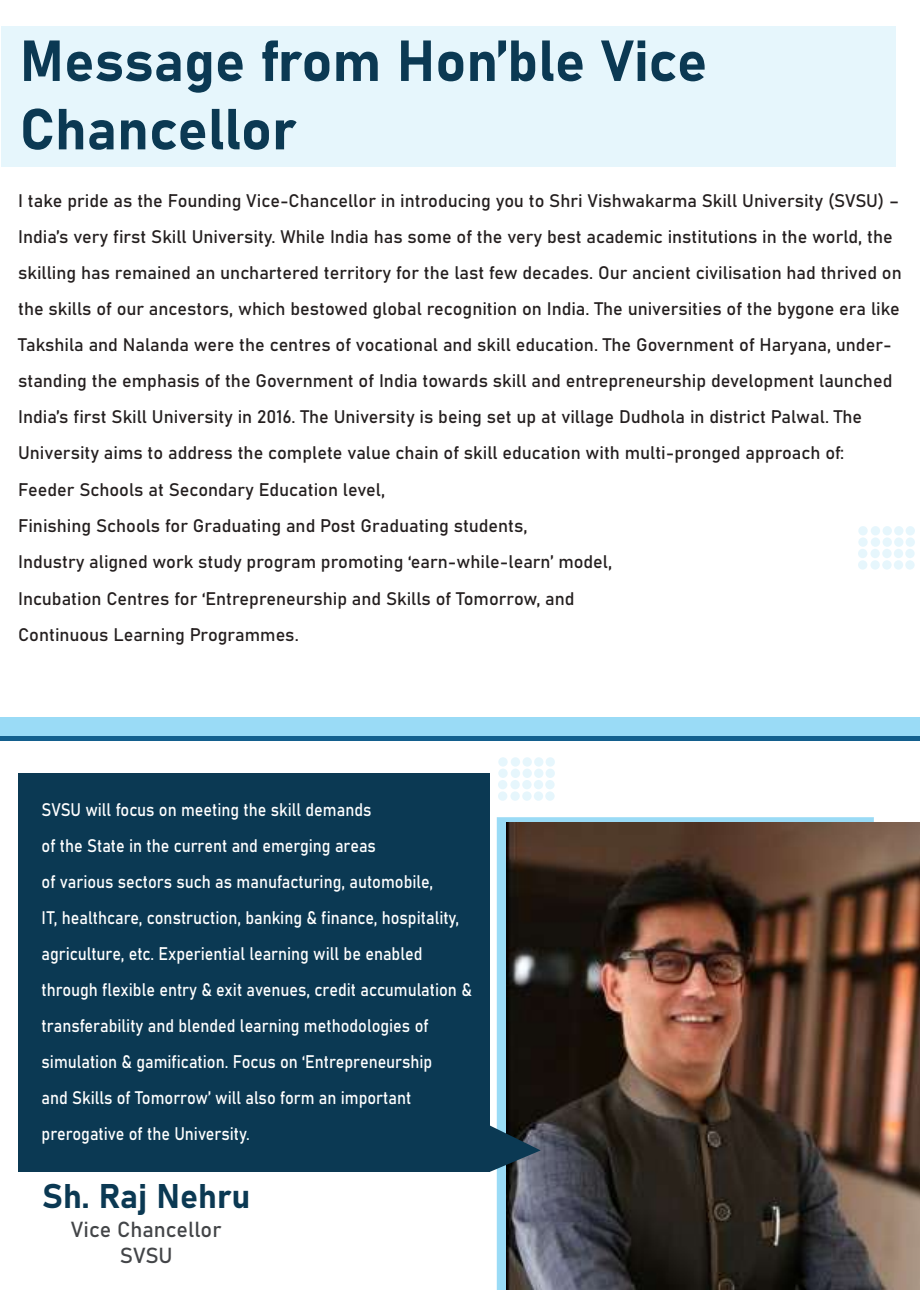
<style>
.page{position:relative;width:920px;height:1290px;background:#fff}
.page>*{position:absolute;margin:0;border:0;box-sizing:border-box;transform-origin:0 0}
.t1{font:57px/68.4px "Bahnschrift";color:#0b3953}
.t2{font:33.75px "Bahnschrift";color:#0b3953}
.t3{font:21.45px "Bahnschrift";color:#434548}
.t4{font:18px/36px "Bahnschrift";color:#241f1f}
.t5{font:18px/36px "Bahnschrift";color:#fff;scale:.9 1}
</style>
<div class="page">
<div style="left:2px;top:27px;width:894px;height:140px;background:#e6f6fc"></div>
<div style="left:0;top:735px;width:920px;height:6px;background:#135f8d"></div>
<div style="left:0;top:717px;width:920px;height:18px;background:#9adbf6"></div>
<svg style="left:497px;top:817px;width:377px;height:473px;fill:#9adbf6"></svg>
<img style="left:506px;top:823px;width:414px;height:467px">
<div style="left:18px;top:773px;width:471px;height:399px;background:#0b3953"></div>
<svg style="left:489px;top:1125px;width:52px;height:47px"></svg>
<div style="left:858px;top:526px;width:10px;height:9px;background:#e6f6fc;border-radius:50%"></div>
<div style="left:871px;top:526px;width:9px;height:9px;background:#e6f6fc;border-radius:50%"></div>
<div style="left:882px;top:526px;width:10px;height:9px;background:#e6f6fc;border-radius:50%"></div>
<div style="left:894px;top:526px;width:9px;height:9px;background:#e6f6fc;border-radius:50%"></div>
<div style="left:906px;top:526px;width:9px;height:9px;background:#e6f6fc;border-radius:50%"></div>
<svg style="left:858px;top:537px;width:10px;height:10px"></svg>
<div style="left:871px;top:537px;width:9px;height:10px;background:#e6f6fc;border-radius:50%"></div>
<svg style="left:882px;top:537px;width:10px;height:10px"></svg>
<div style="left:894px;top:537px;width:9px;height:10px;background:#e6f6fc;border-radius:50%"></div>
<div style="left:906px;top:537px;width:9px;height:10px;background:#e6f6fc;border-radius:50%"></div>
<div style="left:858px;top:549px;width:9px;height:9px;background:#e6f6fc;border-radius:50%"></div>
<div style="left:870px;top:549px;width:10px;height:9px;background:#e6f6fc;border-radius:50%"></div>
<div style="left:882px;top:549px;width:10px;height:9px;background:#e6f6fc;border-radius:50%"></div>
<div style="left:894px;top:549px;width:9px;height:9px;background:#e6f6fc;border-radius:50%"></div>
<div style="left:905px;top:549px;width:10px;height:9px;background:#e6f6fc;border-radius:50%"></div>
<div style="left:858px;top:560px;width:9px;height:10px;background:#e6f6fc;border-radius:50%"></div>
<svg style="left:870px;top:560px;width:10px;height:10px"></svg>
<svg style="left:882px;top:560px;width:10px;height:10px"></svg>
<div style="left:894px;top:560px;width:9px;height:10px;background:#e6f6fc;border-radius:50%"></div>
<svg style="left:905px;top:560px;width:10px;height:10px"></svg>
<svg style="left:498px;top:757px;width:10px;height:10px"></svg>
<div style="left:511px;top:757px;width:9px;height:10px;background:#e6f6fc;border-radius:50%"></div>
<svg style="left:522px;top:757px;width:10px;height:10px"></svg>
<div style="left:534px;top:757px;width:9px;height:10px;background:#e6f6fc;border-radius:50%"></div>
<div style="left:546px;top:757px;width:9px;height:10px;background:#e6f6fc;border-radius:50%"></div>
<div style="left:498px;top:769px;width:10px;height:9px;background:#e6f6fc;border-radius:50%"></div>
<div style="left:511px;top:769px;width:9px;height:9px;background:#e6f6fc;border-radius:50%"></div>
<div style="left:522px;top:769px;width:10px;height:9px;background:#e6f6fc;border-radius:50%"></div>
<div style="left:534px;top:769px;width:9px;height:9px;background:#e6f6fc;border-radius:50%"></div>
<div style="left:546px;top:769px;width:9px;height:9px;background:#e6f6fc;border-radius:50%"></div>
<div style="left:498px;top:780px;width:9px;height:9px;background:#e6f6fc;border-radius:50%"></div>
<div style="left:510px;top:780px;width:10px;height:9px;background:#e6f6fc;border-radius:50%"></div>
<div style="left:522px;top:780px;width:10px;height:9px;background:#e6f6fc;border-radius:50%"></div>
<div style="left:534px;top:780px;width:9px;height:9px;background:#e6f6fc;border-radius:50%"></div>
<div style="left:545px;top:780px;width:10px;height:9px;background:#e6f6fc;border-radius:50%"></div>
<div style="left:498px;top:791px;width:9px;height:10px;background:#e6f6fc;border-radius:50%"></div>
<svg style="left:510px;top:791px;width:10px;height:10px"></svg>
<svg style="left:522px;top:791px;width:10px;height:10px"></svg>
<div style="left:534px;top:791px;width:9px;height:10px;background:#e6f6fc;border-radius:50%"></div>
<svg style="left:545px;top:791px;width:10px;height:10px"></svg>
<h1 class="t1" style="left:20px;top:23px;width:689px">Message from Hon’ble Vice<br>Chancellor</h1>
<p class="t4" style="left:18px;top:182px;width:885px">I take pride as the Founding Vice-Chancellor in introducing you to Shri Vishwakarma Skill University (SVSU) – India’s very first Skill University. While India has some of the very best academic institutions in the world, the skilling has remained an unchartered territory for the last few decades. Our ancient civilisation had thrived on the skills of our ancestors, which bestowed global recognition on India. The universities of the bygone era like Takshila and Nalanda were the centres of vocational and skill education. The Government of Haryana, under&shy;standing the emphasis of the Government of India towards skill and entrepreneurship development launched India’s first Skill University in 2016. The University is being set up at village Dudhola in district Palwal. The University aims to address the complete value chain of skill education with multi-pronged approach of:</p>
<p class="t4" style="left:18px;top:471px;width:596px">Feeder Schools at Secondary Education level,<br>Finishing Schools for Graduating and Post Graduating students,<br>Industry aligned work study program promoting ‘earn-while-learn’ model, Incubation Centres for ‘Entrepreneurship and Skills of Tomorrow, and Continuous Learning Programmes.</p>
<p class="t5" style="left:42px;top:790px;width:480px">SVSU will focus on meeting the skill demands<br>of the State in the current and emerging areas<br>of various sectors such as manufacturing, automobile,<br>IT, healthcare, construction, banking &amp; finance, hospitality, agriculture, etc. Experiential learning will be enabled through flexible entry &amp; exit avenues, credit accumulation &amp; transferability and blended learning methodologies of simulation &amp; gamification. Focus on ‘Entrepreneurship<br>and Skills of Tomorrow’ will also form an important prerogative of the University.</p>
<h2 class="t2" style="left:42px;top:1171px;width:210px">Sh. Raj Nehru</h2>
<p class="t3" style="left:71px;top:1213px;width:152px">Vice Chancellor</p>
<p class="t3" style="left:120px;top:1239px;width:54px">SVSU</p>
</div>
